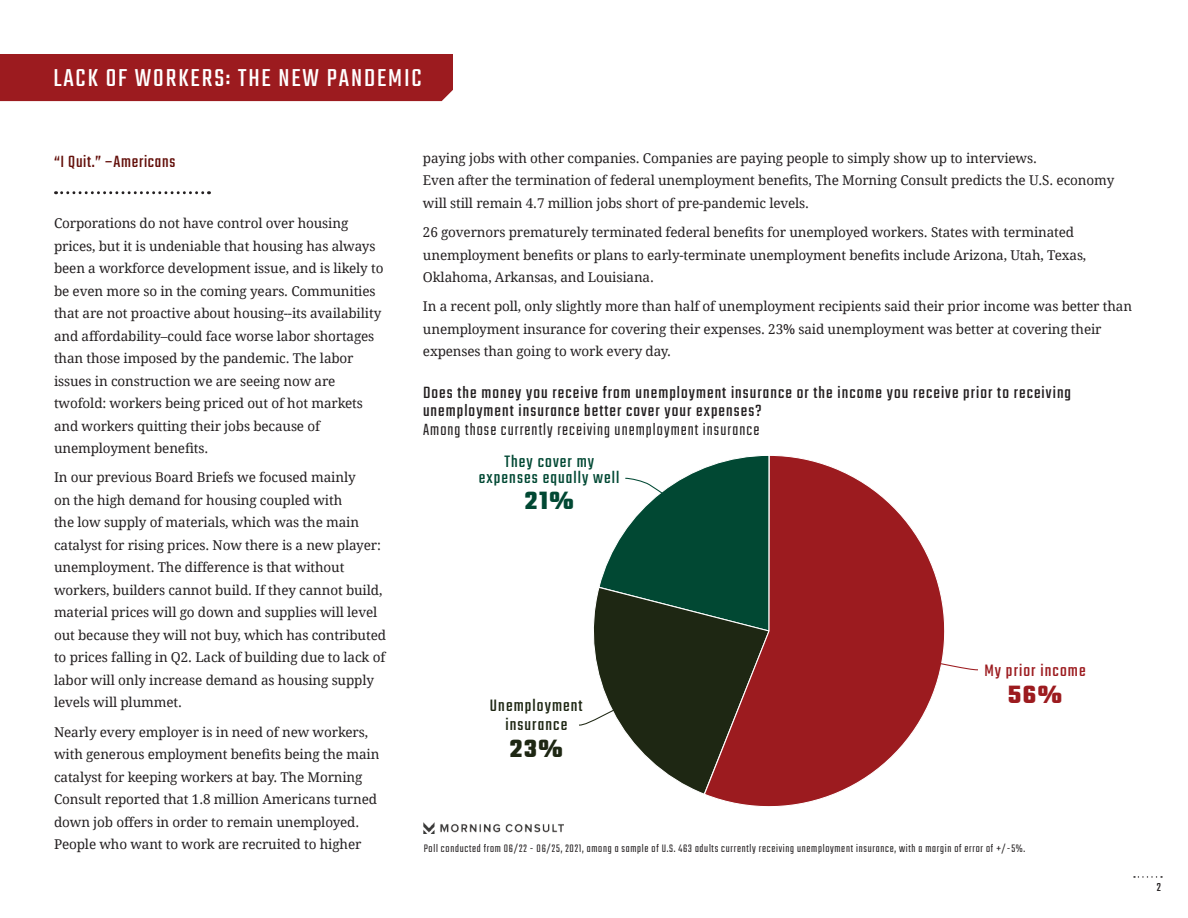
<style>
.page{position:relative;width:1188px;height:918px;background:#fff}
.page>*{position:absolute;margin:0;border:0;box-sizing:border-box;transform-origin:0 0}
.t1{font:27px "Teko";letter-spacing:.07em;color:#fff}
.t2{font:700 27px "Teko";color:#9c1b1f}
.t3{font:700 27px "Teko";color:#014833}
.t4{font:700 27px "Teko";color:#1e2713}
.t5{font:18.3px/15.9px "Teko";letter-spacing:.06em;color:#014833;text-align:center}
.t6{font:18.3px/18.9px "Teko";letter-spacing:.06em;color:#1e2713;text-align:center}
.t7{font:18.3px "Teko";letter-spacing:.06em;color:#9c1b1f}
.t8{font:18px/18px "Teko";letter-spacing:.06em;color:#231f20}
.t9{font:300 18px "Teko";letter-spacing:.06em;color:#231f20}
.t10{font:18px "Teko";letter-spacing:.04em;color:#630f0a}
.t11{font:13.5px/22.5px "Droid Serif";letter-spacing:-.01em;color:#231f20}
.t12{font:12.75px "Teko";color:#231f20}
.t13{font:300 12px "Teko";letter-spacing:.06em;color:#231f20}
</style>
<div class="page">
<svg style="left:1134px;top:876px;width:28px;height:2px"></svg>
<div style="left:0;top:54px;width:453px;height:47px;background:#9c1b1f"></div>
<svg style="left:56px;top:191px;width:154px;height:3px"></svg>
<img style="left:424px;top:822px;width:140px;height:12px">
<svg style="left:709px;top:455px;width:236px;height:352px"></svg>
<svg style="left:579px;top:455px;width:191px;height:341px"></svg>
<svg style="left:937px;top:662px;width:41px;height:9px"></svg>
<h1 class="t1" style="left:53px;top:64px;width:370px">LACK OF WORKERS: THE NEW PANDEMIC</h1>
<h3 class="t10" style="left:54px;top:152px;width:123px">“I Quit.” –Americans</h3>
<p class="t11" style="left:54px;top:213px;width:331px">Corporations do not have control over housing prices, but it is undeniable that housing has always been a workforce development issue, and is likely to be even more so in the coming years. Communities that are not proactive about housing--its availability and affordability–could face worse labor shortages than those imposed by the pandemic. The labor issues in construction we are seeing now are twofold: workers being priced out of hot markets and workers quitting their jobs because of unemployment benefits.</p>
<p class="t11" style="left:54px;top:467px;width:334px">In our previous Board Briefs we focused mainly<br>on the high demand for housing coupled with<br>the low supply of materials, which was the main catalyst for rising prices. Now there is a new player: unemployment. The difference is that without workers, builders cannot build. If they cannot build, material prices will go down and supplies will level out because they will not buy, which has contributed to prices falling in Q2. Lack of building due to lack of labor will only increase demand as housing supply levels will plummet.</p>
<p class="t11" style="left:54px;top:722px;width:327px">Nearly every employer is in need of new workers, with generous employment benefits being the main catalyst for keeping workers at bay. The Morning Consult reported that 1.8 million Americans turned down job offers in order to remain unemployed.<br>People who want to work are recruited to higher</p>
<p class="t11" style="left:423px;top:148px;width:693px">paying jobs with other companies. Companies are paying people to simply show up to interviews.<br>Even after the termination of federal unemployment benefits, The Morning Consult predicts the U.S. economy will still remain 4.7 million jobs short of pre-pandemic levels.</p>
<p class="t11" style="left:423px;top:221px;width:665px">26 governors prematurely terminated federal benefits for unemployed workers. States with terminated unemployment benefits or plans to early-terminate unemployment benefits include Arizona, Utah, Texas,<br>Oklahoma, Arkansas, and Louisiana.</p>
<p class="t11" style="left:423px;top:296px;width:711px">In a recent poll, only slightly more than half of unemployment recipients said their prior income was better than unemployment insurance for covering their expenses. 23% said unemployment was better at covering their expenses than going to work every day.</p>
<h3 class="t8" style="left:423px;top:383px;width:650px">Does the money you receive from unemployment insurance or the income you receive prior to receiving unemployment insurance better cover your expenses?</h3>
<h3 class="t9" style="left:423px;top:421px;width:338px">Among those currently receiving unemployment insurance</h3>
<h2 class="t5" style="left:479px;top:453px;width:142px">They cover my expenses equally well</h2>
<h1 class="t3" style="left:525px;top:491px;width:50px">21%</h1>
<h2 class="t6" style="left:490px;top:696px;width:94px">Unemployment insurance</h2>
<h1 class="t4" style="left:510px;top:738px;width:55px">23%</h1>
<h2 class="t7" style="left:984px;top:662px;width:103px">My prior income</h2>
<h1 class="t2" style="left:1008px;top:684px;width:56px">56%</h1>
<p class="t13" style="left:424px;top:843px;width:603px">Poll conducted from 06/22 - 06/25, 2021, among a sample of U.S. 463 adults currently receiving unemployment insurance, with a margin of error of +/-5%.</p>
<p class="t12" style="left:1157px;top:881px;width:6px">2</p>
</div>
